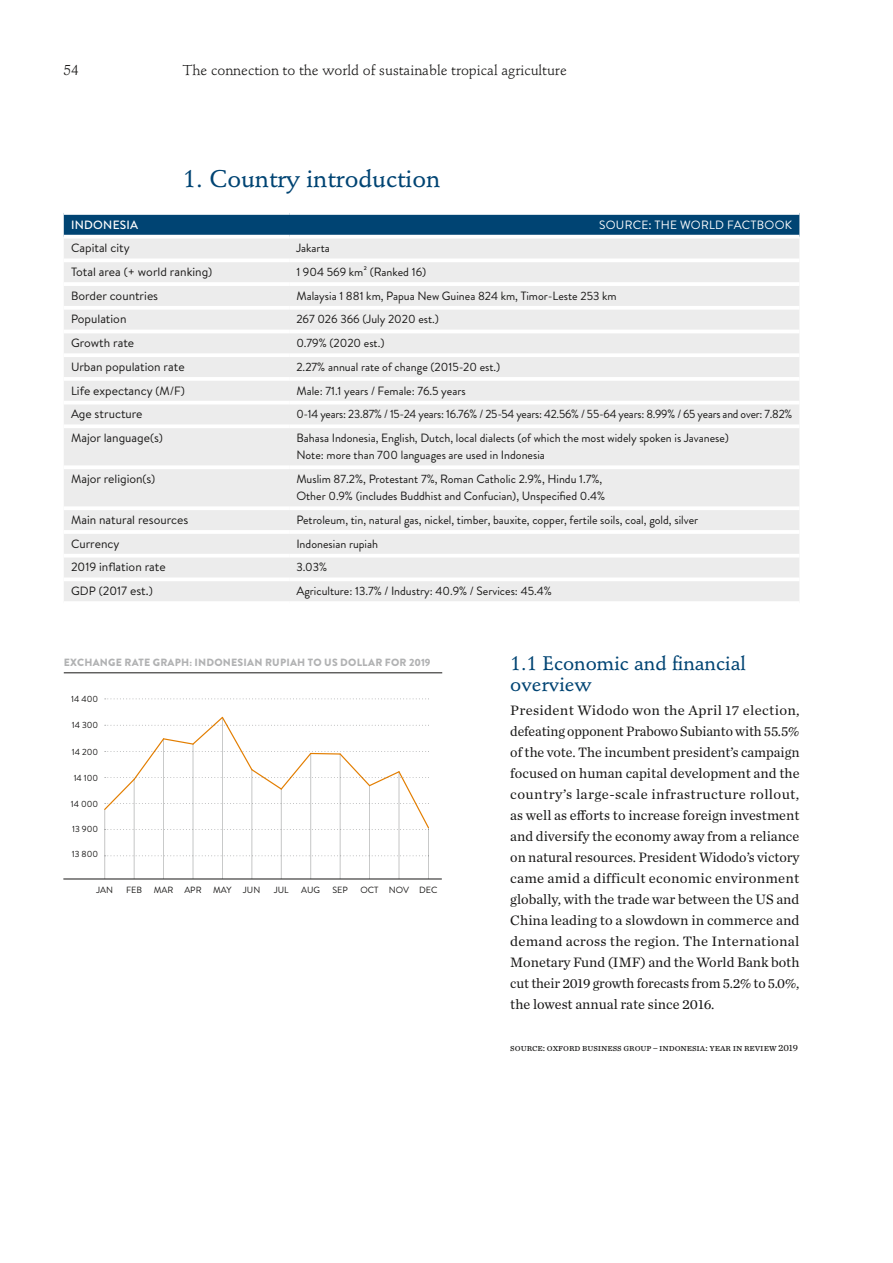
<style>
.page{position:relative;width:893px;height:1263px;background:#fff}
.page>*{position:absolute;margin:0;border:0;box-sizing:border-box;transform-origin:0 0}
.t1{font:500 24px "Stempel Schneidler Std";color:#004473}
.t2{font:500 19.5px/21px "Stempel Schneidler Std";color:#004473}
.t3{font:14.25px/21px "Chronicle Text G1";color:#181716;text-align:justify}
.t4{font:14.25px "Stempel Schneidler Std";color:#181716}
.t5{font:12px/17.2px "Brandon Grotesque";color:#181716}
.t6{font:12px "Brandon Text";color:#181716}
.t7{font:12px "Brandon Text";letter-spacing:.02em;color:#fff}
.t8{font:500 12px "Brandon Text";letter-spacing:.02em;color:#fff}
.t9{font:900 10.5px "Brandon Grotesque";letter-spacing:.02em;color:#b1b2b3}
.t10{font:9.75px "Chronicle Text G2";letter-spacing:-.005em;color:#181716}
.t11{font:9px "Brandon Grotesque";color:#181716}
</style>
<div class="page">
<hr style="left:104px;top:809px;width:1px;height:70px;background:#c5c6c6">
<hr style="left:428px;top:828px;width:1px;height:51px;background:#c5c6c6">
<hr style="left:399px;top:772px;width:1px;height:107px;background:#c5c6c6">
<hr style="left:369px;top:786px;width:1px;height:93px;background:#c5c6c6">
<hr style="left:340px;top:754px;width:1px;height:125px;background:#c5c6c6">
<hr style="left:310px;top:753px;width:1px;height:126px;background:#c5c6c6">
<hr style="left:281px;top:789px;width:1px;height:90px;background:#c5c6c6">
<hr style="left:252px;top:770px;width:1px;height:109px;background:#c5c6c6">
<hr style="left:222px;top:717px;width:1px;height:162px;background:#c5c6c6">
<hr style="left:193px;top:744px;width:1px;height:135px;background:#c5c6c6">
<hr style="left:163px;top:739px;width:1px;height:140px;background:#c5c6c6">
<hr style="left:134px;top:779px;width:1px;height:100px;background:#c5c6c6">
<svg style="left:105px;top:699px;width:324px;height:1px"></svg>
<hr style="left:64px;top:879px;width:378px;height:1px;background:#181716">
<svg style="left:105px;top:855px;width:324px;height:1px"></svg>
<svg style="left:104px;top:716px;width:325px;height:114px"></svg>
<div style="left:64px;top:215px;width:735px;height:20px;background:#004473"></div>
<div style="left:64px;top:238px;width:735px;height:363px;background:#ececec"></div>
<svg style="left:64px;top:214px;width:225px;height:1px"></svg>
<svg style="left:289px;top:213px;width:510px;height:2px"></svg>
<hr style="left:64px;top:258px;width:225px;height:4px;background:#fff">
<hr style="left:289px;top:258px;width:510px;height:4px;background:#fff">
<hr style="left:64px;top:282px;width:225px;height:4px;background:#fff">
<hr style="left:289px;top:282px;width:510px;height:4px;background:#fff">
<hr style="left:64px;top:306px;width:225px;height:4px;background:#fff">
<hr style="left:289px;top:306px;width:510px;height:4px;background:#fff">
<hr style="left:64px;top:330px;width:225px;height:3px;background:#fff">
<hr style="left:289px;top:330px;width:510px;height:3px;background:#fff">
<hr style="left:64px;top:353px;width:225px;height:4px;background:#fff">
<hr style="left:289px;top:353px;width:510px;height:4px;background:#fff">
<hr style="left:64px;top:377px;width:225px;height:4px;background:#fff">
<hr style="left:289px;top:377px;width:510px;height:4px;background:#fff">
<hr style="left:64px;top:401px;width:225px;height:3px;background:#fff">
<hr style="left:289px;top:401px;width:510px;height:3px;background:#fff">
<hr style="left:64px;top:424px;width:225px;height:4px;background:#fff">
<hr style="left:289px;top:424px;width:510px;height:4px;background:#fff">
<hr style="left:64px;top:465px;width:225px;height:4px;background:#fff">
<hr style="left:289px;top:465px;width:510px;height:4px;background:#fff">
<hr style="left:64px;top:506px;width:225px;height:4px;background:#fff">
<hr style="left:289px;top:506px;width:510px;height:4px;background:#fff">
<hr style="left:64px;top:530px;width:225px;height:4px;background:#fff">
<hr style="left:289px;top:530px;width:510px;height:4px;background:#fff">
<hr style="left:64px;top:554px;width:225px;height:3px;background:#fff">
<hr style="left:64px;top:577px;width:225px;height:4px;background:#fff">
<hr style="left:289px;top:577px;width:510px;height:4px;background:#fff">
<hr style="left:289px;top:554px;width:510px;height:3px;background:#fff">
<hr style="left:64px;top:672px;width:378px;height:1px;background:#181716">
<p class="t4" style="left:64px;top:61px;width:16px">54</p>
<p class="t4" style="left:183px;top:61px;width:385px">The connection to the world of sustainable tropical agriculture</p>
<h1 class="t1" style="left:183px;top:164px;width:259px">1. Country introduction</h1>
<p class="t8" style="left:71px;top:216px;width:69px">INDONESIA</p>
<p class="t7" style="left:599px;top:216px;width:194px">SOURCE: THE WORLD FACTBOOK</p>
<p class="t6" style="left:71px;top:240px;width:60px">Capital city</p>
<p class="t5" style="left:296px;top:240px;width:35px">Jakarta</p>
<p class="t6" style="left:71px;top:264px;width:143px">Total area (+ world ranking)</p>
<p class="t5" style="left:296px;top:263px;width:131px">1 904 569 km² (Ranked 16)</p>
<p class="t6" style="left:71px;top:287px;width:89px">Border countries</p>
<p class="t5" style="left:296px;top:287px;width:322px">Malaysia 1 881 km, Papua New Guinea 824 km, Timor-Leste 253 km</p>
<p class="t6" style="left:71px;top:311px;width:57px">Population</p>
<p class="t5" style="left:296px;top:311px;width:144px">267 026 366 (July 2020 est.)</p>
<p class="t6" style="left:71px;top:335px;width:65px">Growth rate</p>
<p class="t5" style="left:296px;top:335px;width:90px">0.79% (2020 est.)</p>
<p class="t6" style="left:71px;top:358px;width:115px">Urban population rate</p>
<p class="t5" style="left:296px;top:358px;width:206px">2.27% annual rate of change (2015-20 est.)</p>
<p class="t6" style="left:71px;top:382px;width:116px">Life expectancy (M/F)</p>
<p class="t5" style="left:296px;top:382px;width:171px">Male: 71.1 years / Female: 76.5 years</p>
<p class="t6" style="left:71px;top:406px;width:73px">Age structure</p>
<p class="t5" style="left:296px;top:406px;width:498px">0-14 years: 23.87% / 15-24 years: 16.76% / 25-54 years: 42.56% / 55-64 years: 8.99% / 65 years and over: 7.82%</p>
<p class="t6" style="left:71px;top:430px;width:93px">Major language(s)</p>
<p class="t5" style="left:296px;top:429px;width:434px">Bahasa Indonesia, English, Dutch, local dialects (of which the most widely spoken is Javanese)<br>Note: more than 700 languages are used in Indonesia</p>
<p class="t6" style="left:71px;top:470px;width:86px">Major religion(s)</p>
<p class="t5" style="left:296px;top:470px;width:310px">Muslim 87.2%, Protestant 7%, Roman Catholic 2.9%, Hindu 1.7%,<br>Other 0.9% (includes Buddhist and Confucian), Unspecified 0.4%</p>
<p class="t6" style="left:71px;top:511px;width:119px">Main natural resources</p>
<p class="t5" style="left:296px;top:511px;width:403px">Petroleum, tin, natural gas, nickel, timber, bauxite, copper, fertile soils, coal, gold, silver</p>
<p class="t6" style="left:71px;top:535px;width:50px">Currency</p>
<p class="t5" style="left:296px;top:535px;width:83px">Indonesian rupiah</p>
<p class="t6" style="left:71px;top:559px;width:96px">2019 inflation rate</p>
<p class="t5" style="left:296px;top:559px;width:32px">3.03%</p>
<p class="t6" style="left:71px;top:583px;width:83px">GDP (2017 est.)</p>
<p class="t5" style="left:296px;top:582px;width:257px">Agriculture: 13.7% / Industry: 40.9% / Services: 45.4%</p>
<p class="t9" style="left:64px;top:654px;width:368px">EXCHANGE RATE GRAPH: INDONESIAN RUPIAH TO US DOLLAR FOR 2019</p>
<p class="t11" style="left:71px;top:692px;width:28px">14 400</p>
<p class="t11" style="left:72px;top:719px;width:28px">14 300</p>
<p class="t11" style="left:72px;top:746px;width:28px">14 200</p>
<p class="t11" style="left:74px;top:772px;width:26px">14 100</p>
<p class="t11" style="left:71px;top:797px;width:29px">14 000</p>
<p class="t11" style="left:72px;top:823px;width:27px">13 900</p>
<p class="t11" style="left:72px;top:848px;width:28px">13 800</p>
<p class="t11" style="left:96px;top:883px;width:18px">JAN</p>
<p class="t11" style="left:126px;top:883px;width:18px">FEB</p>
<p class="t11" style="left:154px;top:883px;width:49px">MAR APR</p>
<p class="t11" style="left:213px;top:883px;width:20px">MAY</p>
<p class="t11" style="left:243px;top:883px;width:19px">JUN</p>
<p class="t11" style="left:274px;top:883px;width:16px">JUL</p>
<p class="t11" style="left:301px;top:883px;width:20px">AUG</p>
<p class="t11" style="left:332px;top:883px;width:17px">SEP</p>
<p class="t11" style="left:361px;top:883px;width:79px">OCT NOV DEC</p>
<h2 class="t2" style="left:510px;top:653px;width:237px">1.1 Economic and financial overview</h2>
<p class="t3" style="left:510px;top:699px;width:291px">President Widodo won the April 17 election, defeating opponent Prabowo Subianto with 55.5% of the vote. The incumbent president’s campaign focused on human capital development and the country’s large-scale infrastructure rollout, as well as efforts to increase foreign investment and diversify the economy away from a reliance on natural resources. President Widodo’s victory came amid a difficult economic environment globally, with the trade war between the US and China leading to a slowdown in commerce and demand across the region. The International Monetary Fund (IMF) and the World Bank both cut their 2019 growth forecasts from 5.2% to 5.0%, the lowest annual rate since 2016.</p>
<p class="t10" style="left:510px;top:1040px;width:289px">Source: Oxford Business Group – Indonesia: Year in Review 2019</p>
</div>
